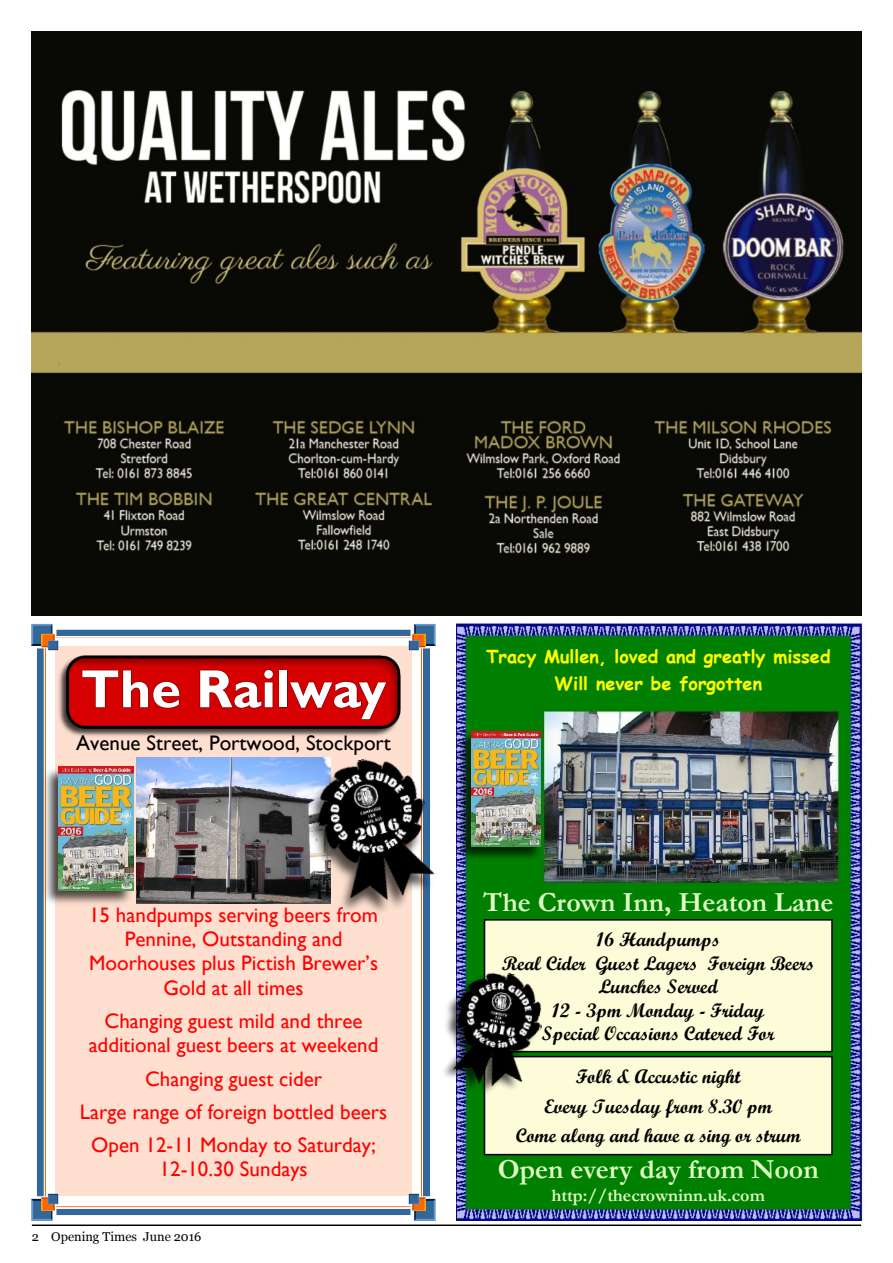
<style>
.page{position:relative;width:893px;height:1263px;background:#fff}
.page>*{position:absolute;margin:0;border:0;box-sizing:border-box;transform-origin:0 0}
.t1{font:700 54px "Gill Sans";color:#fff}
.t2{font:700 27.75px "Garamond";color:#e1ffc5}
.t3{font:21px/24.3px "Gill Sans";color:#f00;text-align:center}
.t4{font:21px "Gill Sans";color:#000}
.t5{font:19.5px/23.4px "Script MT Bold";color:#000;text-align:center}
.t6{font:700 18px/27.6px "Comic Sans MS";color:#ff0;text-align:center}
.t7{font:700 18px "Garamond";color:#e1ffc5}
.t8{font:12.75px "Georgia";color:#000}
</style>
<div class="page">
<hr style="left:32px;top:1224px;width:829px;height:2px;background:#000">
<img style="left:32px;top:32px;width:829px;height:584px">
<div style="left:61px;top:344px;width:782px;height:22px;background:#b5a65b"></div>
<img style="left:457px;top:623px;width:407px;height:597px">
<div style="left:468px;top:643px;width:380px;height:58px;background:#008000"></div>
<div style="left:475px;top:883px;width:367px;height:325px;background:#008000"></div>
<div style="left:484px;top:920px;width:348px;height:132px;background:#fcfcd8"></div>
<div style="left:484px;top:919px;width:349px;height:133px;border:2px solid #000"></div>
<div style="left:484px;top:1056px;width:348px;height:98px;background:#fcfcd8"></div>
<div style="left:484px;top:1056px;width:349px;height:99px;border:2px solid #000"></div>
<img style="left:456px;top:960px;width:96px;height:150px">
<img style="left:444px;top:966px;width:105px;height:129px">
<img style="left:456px;top:728px;width:88px;height:135px">
<img style="left:471px;top:732px;width:70px;height:114px">
<img style="left:32px;top:624px;width:404px;height:596px">
<img style="left:137px;top:757px;width:150px;height:147px">
<img style="left:57px;top:654px;width:344px;height:84px">
<img style="left:287px;top:743px;width:149px;height:195px">
<img style="left:306px;top:747px;width:130px;height:167px">
<img style="left:40px;top:764px;width:96px;height:144px">
<img style="left:58px;top:767px;width:75px;height:123px">
<svg style="left:81px;top:669px;width:100px;height:40px;background:#c90000"></svg>
<svg style="left:199px;top:668px;width:75px;height:41px;background:#c60000"></svg>
<div style="left:279px;top:670px;width:9px;height:38px;border:1px solid #800000"></div>
<svg style="left:288px;top:680px;width:100px;height:40px;background:#c90000"></svg>
<h1 class="t1" style="left:81px;top:670px;width:307px">The Railway</h1>
<p class="t4" style="left:76px;top:735px;width:316px">Avenue Street, Portwood, Stockport</p>
<p class="t3" style="left:89px;top:905px;width:290px">15 handpumps serving beers from<br>Pennine, Outstanding and<br>Moorhouses plus Pictish Brewer’s<br>Gold at all times</p>
<p class="t3" style="left:89px;top:1011px;width:291px">Changing guest mild and three additional guest beers at weekend</p>
<p class="t3" style="left:80px;top:1064px;width:309px;line-height:33.3px">Changing guest cider<br>Large range of foreign bottled beers<br>Open 12-11 Monday to Saturday;</p>
<p class="t3" style="left:160px;top:1159px;width:149px">12-10.30 Sundays</p>
<p class="t8" style="left:32px;top:1231px;width:171px">2 Opening Times June 2016</p>
<p class="t6" style="left:486px;top:644px;width:346px">Tracy Mullen, loved and greatly missed<br>Will never be forgotten</p>
<h2 class="t2" style="left:483px;top:893px;width:352px">The Crown Inn, Heaton Lane</h2>
<p class="t5" style="left:502px;top:930px;width:314px">16 Handpumps<br>Real Cider Guest Lagers Foreign Beers<br>Lunches Served<br>12 - 3pm Monday - Friday<br>Special Occasions Catered For</p>
<p class="t5" style="left:516px;top:1064px;width:287px;line-height:29.4px">Folk &amp; Accustic night<br>Every Tuesday from 8.30 pm<br>Come along and have a sing or strum</p>
<h2 class="t2" style="left:498px;top:1159px;width:322px">Open every day from Noon</h2>
<p class="t7" style="left:552px;top:1189px;width:215px">http://thecrowninn.uk.com</p>
</div>
